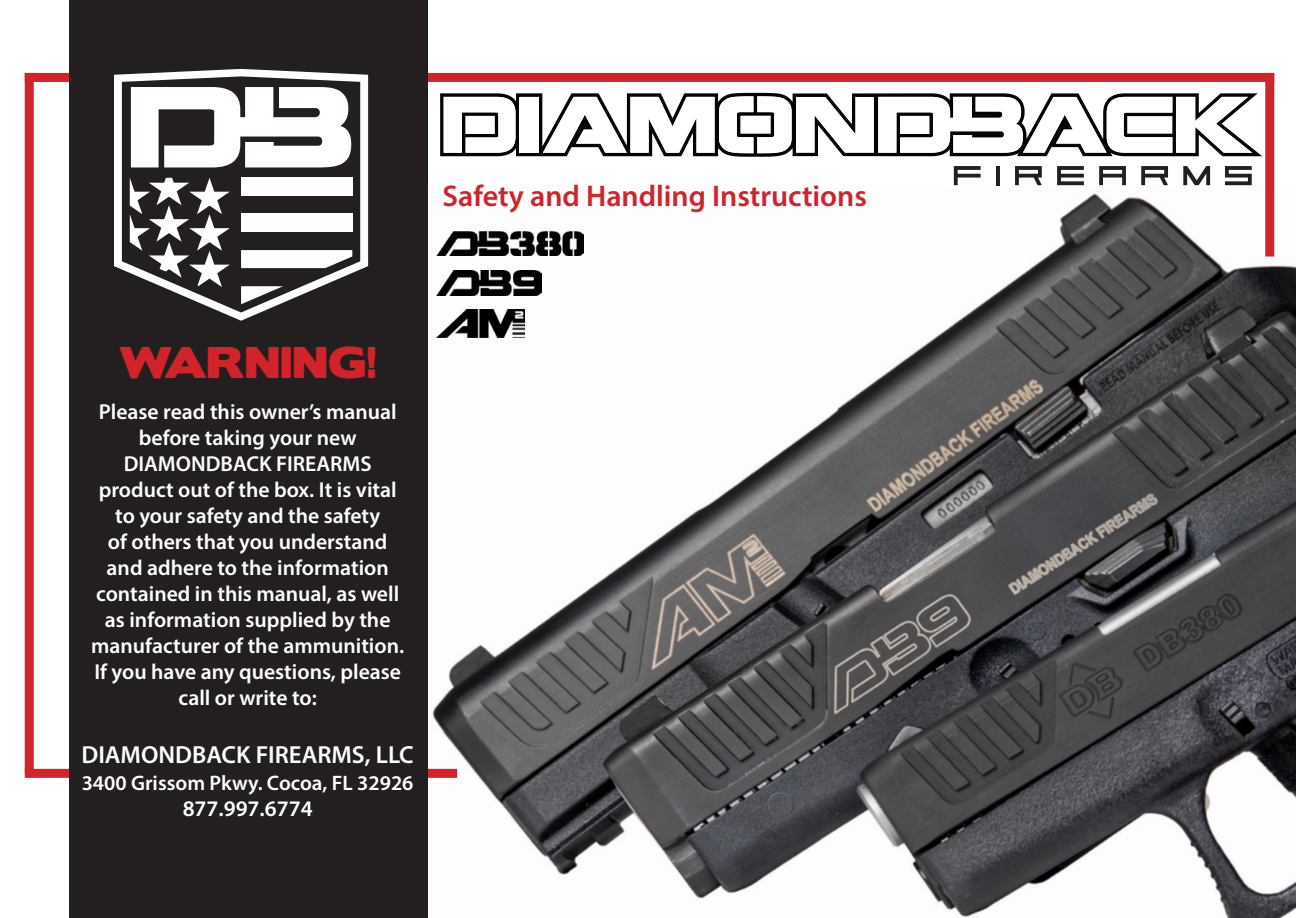
<style>
.page{position:relative;width:1296px;height:918px;background:#fff}
.page>*{position:absolute;margin:0;border:0;box-sizing:border-box;transform-origin:0 0}
.Heading{font:39.6px "Boris Black Bloxx";letter-spacing:.03em;color:#d1232a}
.Semi_Bold_10{font:600 30px "Myriad Pro";color:#d1232a}
.Semi_Bold_10-2{font:600 24.9px "Myriad Pro";color:#fff}
.Semi_Bold_10-3{font:600 22.2px "Myriad Pro";color:#fff}
.bODY{font:600 21.6px/26.1px "Myriad Pro";color:#fff;text-align:center}
.Semi_Bold_10-4{font:600 21px "Myriad Pro";color:#fff}
</style>
<div class="page">
<img style="left:428px;top:186px;width:868px;height:732px">
<div style="left:425px;top:769px;width:32px;height:9px;background:#d1232a"></div>
<div style="left:25px;top:73px;width:1249px;height:9px;background:#d1232a"></div>
<div style="left:25px;top:769px;width:44px;height:9px;background:#d1232a"></div>
<div style="left:69px;top:0;width:359px;height:918px;background:#231f20"></div>
<svg style="left:114px;top:69px;width:254px;height:252px"></svg>
<div style="left:241px;top:178px;width:111px;height:18px;background:#fff"></div>
<div style="left:241px;top:214px;width:111px;height:18px;background:#fff"></div>
<svg style="left:241px;top:250px;width:111px;height:18px;background:#eee"></svg>
<svg style="left:241px;top:286px;width:42px;height:18px"></svg>
<svg style="left:130px;top:178px;width:100px;height:109px"></svg>
<div style="left:25px;top:73px;width:9px;height:700px;background:#d1232a"></div>
<img style="left:436px;top:310px;width:88px;height:28px">
<img style="left:436px;top:271px;width:105px;height:24px">
<img style="left:436px;top:231px;width:148px;height:24px">
<div style="left:1265px;top:73px;width:9px;height:183px;background:#d1232a"></div>
<svg style="left:950px;top:166px;width:34px;height:23px"></svg>
<div style="left:992px;top:163px;width:11px;height:26px;background:#fff"></div>
<hr style="left:996px;top:166px;width:4px;height:19px;background:#231f20">
<svg style="left:1012px;top:166px;width:35px;height:23px"></svg>
<div style="left:1054px;top:163px;width:33px;height:26px;background:#fff"></div>
<svg style="left:1057px;top:166px;width:27px;height:19px"></svg>
<svg style="left:1096px;top:166px;width:33px;height:23px"></svg>
<svg style="left:1138px;top:166px;width:36px;height:23px"></svg>
<svg style="left:1180px;top:166px;width:34px;height:23px"></svg>
<div style="left:1222px;top:163px;width:33px;height:26px;background:#fff"></div>
<svg style="left:1225px;top:166px;width:27px;height:19px"></svg>
<svg style="left:440px;top:93px;width:822px;height:64px"></svg>
<svg style="left:543px;top:96px;width:709px;height:57px"></svg>
<div style="left:520px;top:97px;width:19px;height:56px;background:#fff"></div>
<svg style="left:444px;top:97px;width:72px;height:56px"></svg>
<p class="Semi_Bold_10" style="left:442px;top:176px;width:426px">Safety and Handling Instructions</p>
<p class="Heading" style="left:119px;top:332px;width:259px">WARNING!</p>
<p class="bODY" style="left:99px;top:398px;width:299px">Please read this owner’s manual before taking your new</p>
<p class="bODY" style="left:91px;top:450px;width:315px">DIAMONDBACK FIREARMS product out of the box. It is vital to your safety and the safety<br>of others that you understand and adhere to the information contained in this manual, as well as information supplied by the manufacturer of the ammunition.<br>If you have any questions, please call or write to:</p>
<p class="Semi_Bold_10-2" style="left:81px;top:739px;width:334px">DIAMONDBACK FIREARMS, LLC</p>
<p class="Semi_Bold_10-4" style="left:82px;top:769px;width:333px">3400 Grissom Pkwy. Cocoa, FL 32926</p>
<p class="Semi_Bold_10-3" style="left:183px;top:795px;width:131px">877.997.6774</p>
</div>
